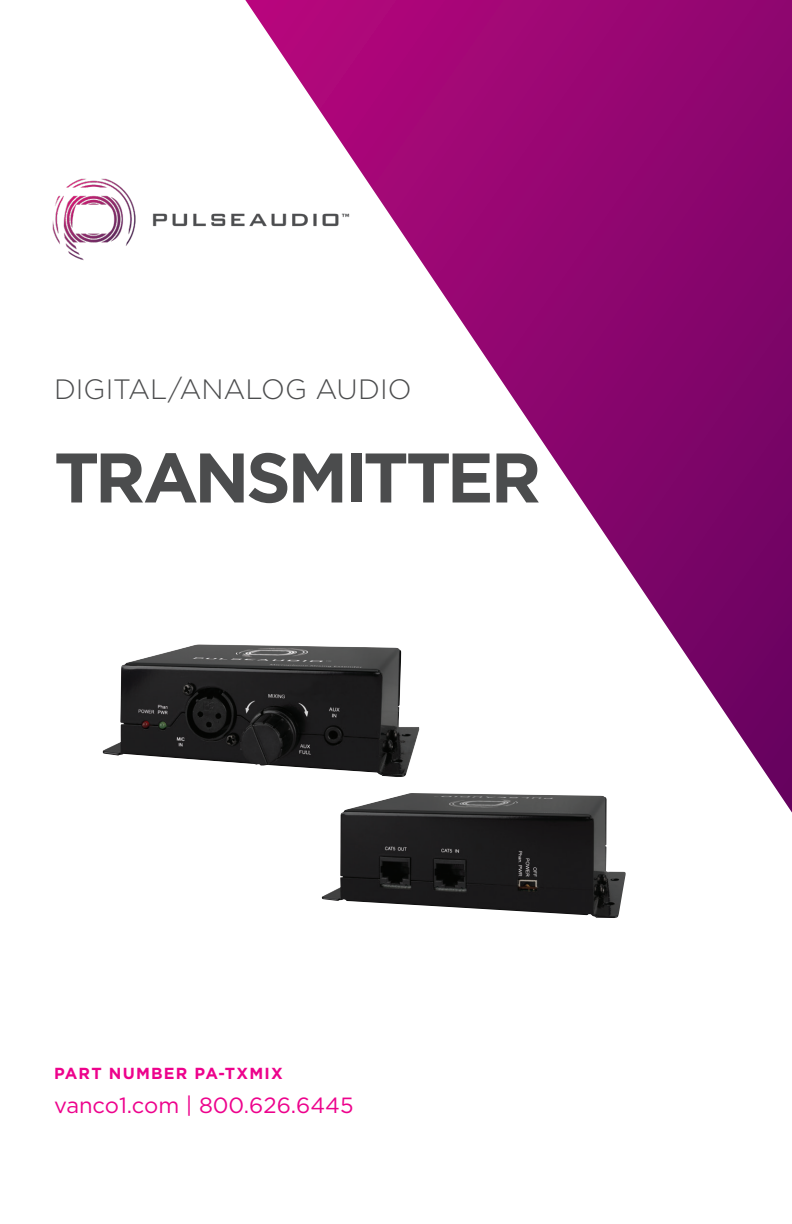
<style>
.page{position:relative;width:792px;height:1224px;background:#fff}
.page>*{position:absolute;margin:0;border:0;box-sizing:border-box;transform-origin:0 0}
.Specifications{font:700 70px "Gotham";letter-spacing:-.05em;color:#4b4c4d}
.Specifications-2{font:300 28px "Gotham";color:#4b4c4d}
.Footer{font:22px "Gotham";color:#ed028c}
.Footer-2{font:700 16px "Gotham";letter-spacing:.075em;color:#ed028c}
</style>
<div class="page">
<svg style="left:245px;top:0;width:547px;height:813px"></svg>
<img style="left:52px;top:173px;width:303px;height:93px">
<img style="left:322px;top:793px;width:304px;height:125px">
<img style="left:102px;top:644px;width:317px;height:133px">
<p class="Specifications-2" style="left:54px;top:371px;width:359px">DIGITAL/ANALOG AUDIO</p>
<p class="Specifications" style="left:54px;top:431px;width:489px">TRANSMITTER</p>
<p class="Footer-2" style="left:54px;top:1063px;width:230px">PART NUMBER PA-TXMIX</p>
<p class="Footer" style="left:54px;top:1092px;width:301px">vanco1.com | 800.626.6445</p>
</div>
